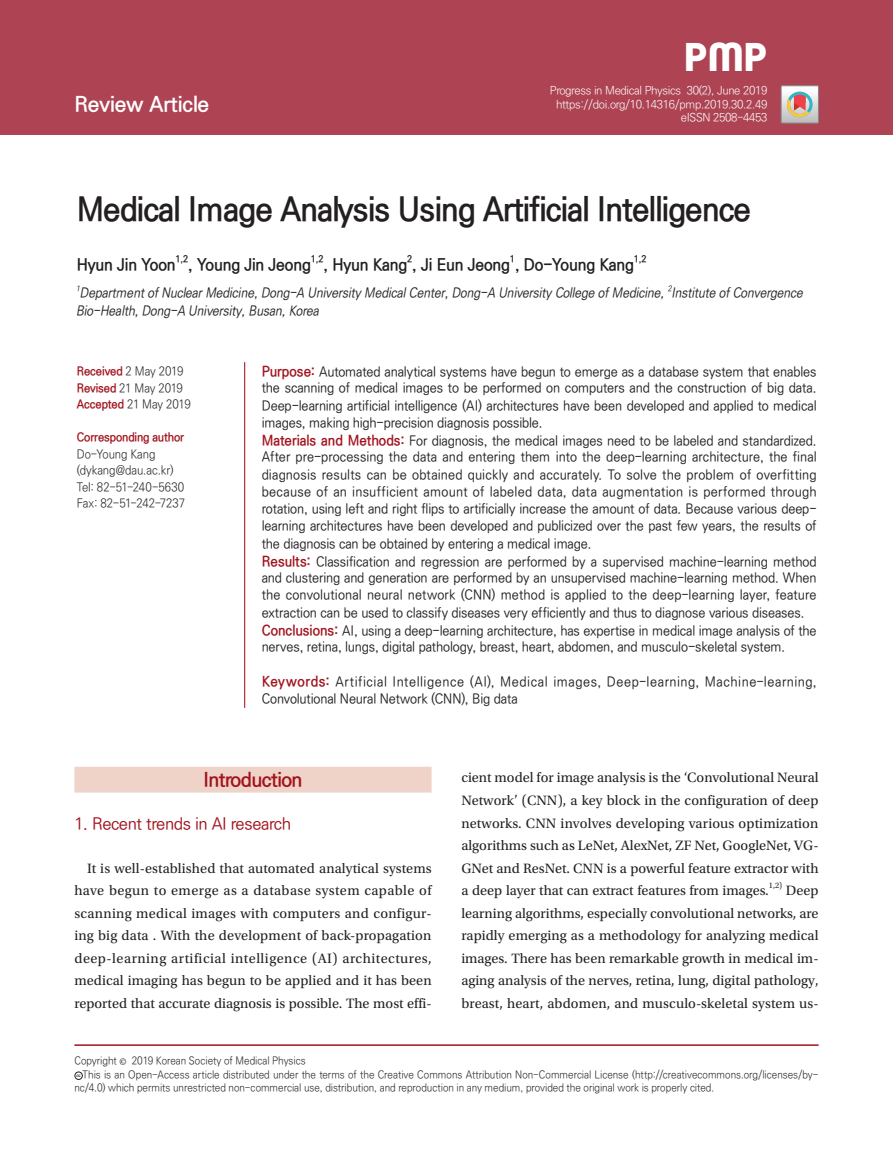
<style>
.page{position:relative;width:893px;height:1170px;background:#fff}
.page>*{position:absolute;margin:0;border:0;box-sizing:border-box;transform-origin:0 0}
.학회지약어{font:700 39px "Clemente P Dam";color:#fff}
.제목{font:700 33px "Ko Pub Dotum";letter-spacing:-.025em;color:#231f20;scale:.95 1}
.논문종류{font:700 21px "Ko Pub Dotum";color:#fff}
.서론{font:700 19.5px "Ko Pub Dotum";letter-spacing:-.025em;color:#a1131d}
.이름{font:700 16.5px "Ko Pub Dotum";letter-spacing:-.01em;color:#231f20;scale:.95 1}
._1{font:500 16.5px "Ko Pub Dotum";letter-spacing:-.025em;color:#a1131d}
.본문{font:14.25px/22.5px "Utopia Std";color:#231f20;text-align:justify}
.영문초록{font:500 13.5px/17.1px "Ko Pub Dotum";letter-spacing:-.01em;color:#231f20;text-align:justify;scale:.94 1}
.소속{font:italic 500 13.5px "Ko Pub Dotum";color:#231f20;scale:.9 1}
.영문초록-2{font:500 13.5px/16.6px "Ko Pub Dotum";letter-spacing:.04em;color:#231f20;scale:.94 1}
.교신저자{font:300 12px "Ko Pub Dotum";letter-spacing:-.01em;color:#231f20;scale:.94 1}
.교신저자-2{font:700 12px "Ko Pub Dotum";letter-spacing:-.01em;color:#a1131d;scale:.94 1}
.doi{font:300 11.25px "Ko Pub Dotum";letter-spacing:-.03em;color:#fff}
.카피라이트{font:300 10.5px/13.5px "Ko Pub Dotum";letter-spacing:-.005em;color:#231f20;scale:.94 1}
.이름-2{font:700 9.6px "Ko Pub Dotum";color:#231f20;scale:.95 1}
.본문-2{font:8.25px "Utopia Std";color:#231f20}
.소속-2{font:italic 500 7.8px "Ko Pub Dotum";color:#231f20;scale:.9 1}
.t1{font:3.45px "Gothic 725 BT Black A";color:#231f20}
.s1{font-weight:300;color:#231f20}
.s2{font-weight:700;color:#a1131d}
.s3{font-weight:700;font-size:14.25px;color:#a1131d}
.s4{font-family:"Utopia Std";font-weight:400}
</style>
<div class="page">
<div style="left:0;top:0;width:893px;height:135px;background:#ad4353"></div>
<hr style="left:244px;top:362px;width:1px;height:345px;background:#a1131d">
<hr style="left:74px;top:1044px;width:745px;height:1px;background:#a1131d">
<div style="left:74px;top:1071px;width:9px;height:8px;border:1px solid #231f20;border-radius:50%"></div>
<div style="left:74px;top:766px;width:358px;height:26px;background:#efd3c8"></div>
<div style="left:781px;top:86px;width:38px;height:37px;border:1px solid #888688"></div>
<svg style="left:781px;top:86px;width:37px;height:37px"></svg>
<p class="논문종류" style="left:74px;top:94px;width:137px">Review Article</p>
<p class="학회지약어" style="left:684px;top:34px;width:85px">PMP</p>
<p class="doi" style="left:550px;top:85px;width:219px">Progress in Medical Physics 30(2), June 2019</p>
<p class="doi" style="left:556px;top:99px;width:213px">https://doi.org/10.14316/pmp.2019.30.2.49</p>
<p class="doi" style="left:681px;top:112px;width:88px">eISSN 2508-4453</p>
<p class="제목" style="left:77px;top:193px;width:711px">Medical Image Analysis Using Artificial Intelligence</p>
<p class="이름" style="left:77px;top:256px;width:106px">Hyun Jin Yoon</p>
<p class="이름-2" style="left:175px;top:254px;width:15px">1,2</p>
<p class="이름" style="left:188px;top:256px;width:131px">, Young Jin Jeong</p>
<p class="이름-2" style="left:311px;top:254px;width:15px">1,2</p>
<p class="이름" style="left:323px;top:256px;width:328px">, Hyun Kang , Ji Eun Jeong , Do-Young Kang</p>
<p class="이름-2" style="left:407px;top:254px;width:7px">2</p>
<p class="이름-2" style="left:510px;top:254px;width:7px">1</p>
<p class="이름-2" style="left:634px;top:254px;width:15px">1,2</p>
<p class="소속-2" style="left:668px;top:284px;width:8px">2</p>
<p class="소속-2" style="left:76px;top:284px;width:8px">1</p>
<p class="소속" style="left:80px;top:286px;width:807px">Department of Nuclear Medicine, Dong-A University Medical Center, Dong-A University College of Medicine, Institute of Convergence</p>
<p class="소속" style="left:76px;top:304px;width:274px">Bio-Health, Dong-A University, Busan, Korea</p>
<p class="교신저자-2" style="left:77px;top:365px;width:115px">Received <span class="s1">2 May 2019</span></p>
<p class="교신저자" style="left:77px;top:382px;width:115px"><span class="s2">Revised</span> 21 May 2019</p>
<p class="교신저자" style="left:77px;top:398px;width:123px"><span class="s2">Accepted</span> 21 May 2019</p>
<p class="교신저자-2" style="left:77px;top:431px;width:116px">Corresponding author</p>
<p class="교신저자" style="left:77px;top:448px;width:85px">Do-Young Kang</p>
<p class="교신저자" style="left:77px;top:464px;width:104px">(dykang@dau.ac.kr)</p>
<p class="교신저자" style="left:77px;top:481px;width:116px">Tel: 82-51-240-5630</p>
<p class="교신저자" style="left:77px;top:497px;width:117px">Fax: 82-51-242-7237</p>
<p class="영문초록" style="left:262px;top:363px;width:592px"><span class="s3">Purpose:</span> Automated analytical systems have begun to emerge as a database system that enables the scanning of medical images to be performed on computers and the construction of big data.<br>Deep-learning artificial intelligence (AI) architectures have been developed and applied to medical images, making high-precision diagnosis possible.</p>
<p class="영문초록" style="left:262px;top:432px;width:592px"><span class="s3">Materials and Methods:</span> For diagnosis, the medical images need to be labeled and standardized.<br>After pre-processing the data and entering them into the deep-learning architecture, the final diagnosis results can be obtained quickly and accurately. To solve the problem of overfitting because of an insufficient amount of labeled data, data augmentation is performed through rotation, using left and right flips to artificially increase the amount of data. Because various deep&shy;learning architectures have been developed and publicized over the past few years, the results of the diagnosis can be obtained by entering a medical image.</p>
<p class="영문초록" style="left:262px;top:553px;width:592px"><span class="s3">Results:</span> Classification and regression are performed by a supervised machine-learning method and clustering and generation are performed by an unsupervised machine-learning method. When the convolutional neural network (CNN) method is applied to the deep-learning layer, feature extraction can be used to classify diseases very efficiently and thus to diagnose various diseases.</p>
<p class="영문초록" style="left:262px;top:622px;width:592px;line-height:16.6px"><span class="s3">Conclusions:</span> AI, using a deep-learning architecture, has expertise in medical image analysis of the nerves, retina, lungs, digital pathology, breast, heart, abdomen, and musculo-skeletal system.</p>
<p class="영문초록-2" style="left:262px;top:674px;width:592px"><span class="s3">Keywords:</span> Artificial Intelligence (AI), Medical images, Deep-learning, Machine-learning,<br>Convolutional Neural Network (CNN), Big data</p>
<p class="서론" style="left:203px;top:770px;width:101px">Introduction</p>
<p class="_1" style="left:74px;top:815px;width:218px">1. Recent trends in AI research</p>
<p class="본문" style="left:74px;top:856px;width:359px;text-indent:13px">It is well-established that automated analytical systems have begun to emerge as a database system capable of scanning medical images with computers and configur&shy;ing big data . With the development of back-propagation deep-learning artificial intelligence (AI) architectures, medical imaging has begun to be applied and it has been reported that accurate diagnosis is possible. The most effi-</p>
<p class="본문" style="left:461px;top:766px;width:359px">cient model for image analysis is the ‘Convolutional Neural Network’ (CNN), a key block in the configuration of deep networks. CNN involves developing various optimization algorithms such as LeNet, AlexNet, ZF Net, GoogleNet, VG-GNet and ResNet. CNN is a powerful feature extractor with a deep layer that can extract features from images.</p>
<p class="본문-2" style="left:769px;top:881px;width:15px">1,2)</p>
<p class="본문" style="left:461px;top:879px;width:359px;text-indent:324px">Deep learning algorithms, especially convolutional networks, are rapidly emerging as a methodology for analyzing medical images. There has been remarkable growth in medical im&shy;aging analysis of the nerves, retina, lung, digital pathology, breast, heart, abdomen, and musculo-skeletal system us-</p>
<p class="카피라이트" style="left:74px;top:1054px;width:248px">Copyright <span class="s4">©</span> 2019 Korean Society of Medical Physics</p>
<p class="t1" style="left:76px;top:1073px;width:6px">CC</p>
<p class="카피라이트" style="left:74px;top:1068px;width:793px;text-indent:8px">This is an Open-Access article distributed under the terms of the Creative Commons Attribution Non-Commercial License (http://creativecommons.org/licenses/by&shy;nc/4.0) which permits unrestricted non-commercial use, distribution, and reproduction in any medium, provided the original work is properly cited.</p>
</div>
